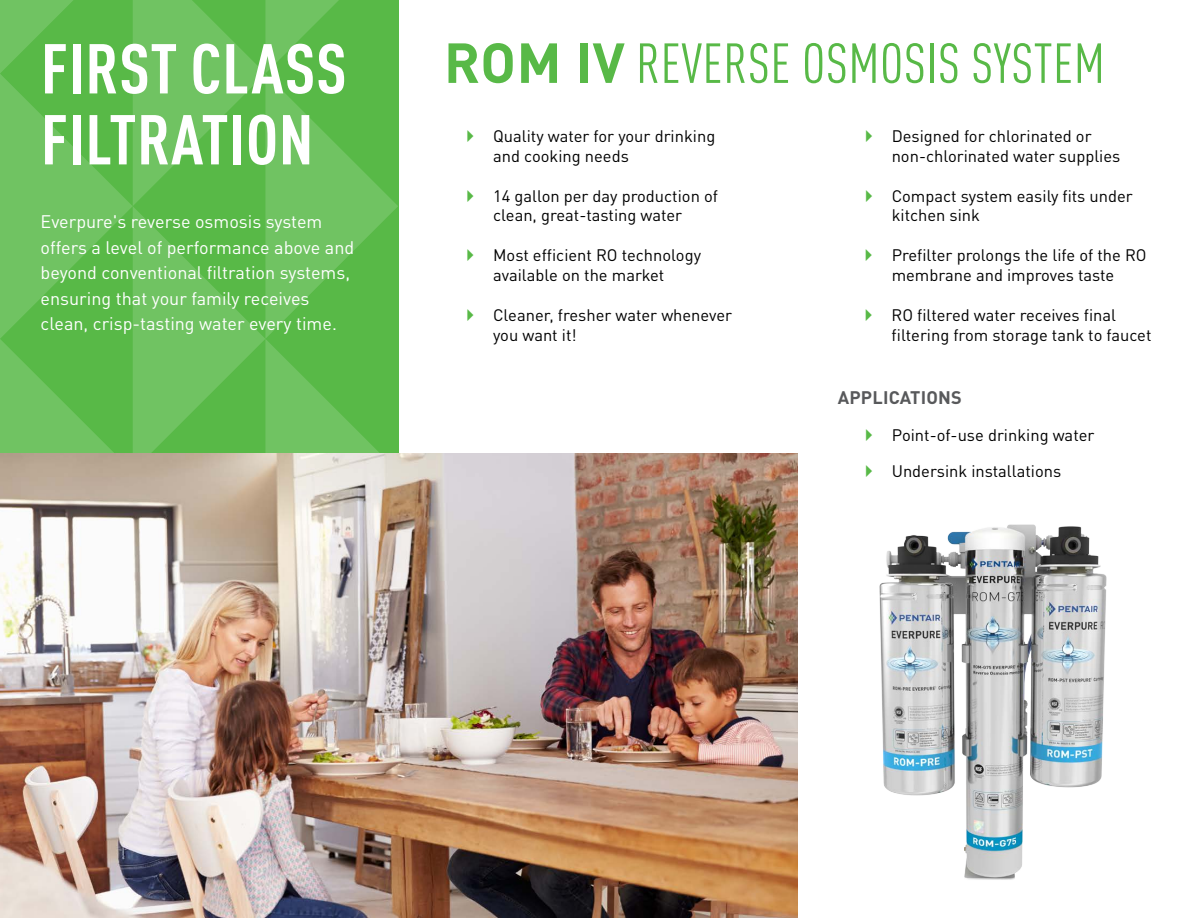
<style>
.page{position:relative;width:1189px;height:918px;background:#fff}
.page>*{position:absolute;margin:0;border:0;box-sizing:border-box;transform-origin:0 0}
.t1{font:700 condensed 69.3px/70.9px "DIN Pro";letter-spacing:.01em;color:#fff}
.t2{font:condensed 55.5px "DIN Pro";letter-spacing:.01em;color:#58b947}
.t3{font:18px/25.5px "DIN Pro";color:#fff}
.t4{font:700 18px "DIN Pro";letter-spacing:.01em;color:#58595b}
.t5{font:16.5px/19.8px "DIN Pro";color:#000}
.s1{font-weight:700;font-stretch:normal}
</style>
<div class="page">
<svg style="left:0;top:0;width:398px;height:454px;background:#63bd54"></svg>
<img style="left:0;top:454px;width:796px;height:464px">
<img style="left:879px;top:524px;width:228px;height:356px">
<h1 class="t1" style="left:41px;top:27px;width:307px">FIRST CLASS<br>FILTRATION</h1>
<p class="t3" style="left:40px;top:207px;width:315px">Everpure's reverse osmosis system offers a level of performance above and beyond conventional filtration systems, ensuring that your family receives clean, crisp-tasting water every time.</p>
<h2 class="t2" style="left:444px;top:23px;width:662px"><span class="s1">ROM IV</span> REVERSE OSMOSIS SYSTEM</h2>
<p class="t5" style="left:493px;top:124px;width:223px">Quality water for your drinking and cooking needs</p>
<p class="t5" style="left:493px;top:184px;width:226px">14 gallon per day production of clean, great-tasting water</p>
<p class="t5" style="left:493px;top:244px;width:209px">Most efficient RO technology available on the market</p>
<p class="t5" style="left:493px;top:304px;width:240px">Cleaner, fresher water whenever you want it!</p>
<p class="t5" style="left:891px;top:124px;width:230px">Designed for chlorinated or non-chlorinated water supplies</p>
<p class="t5" style="left:891px;top:184px;width:242px">Compact system easily fits under kitchen sink</p>
<p class="t5" style="left:891px;top:244px;width:256px">Prefilter prolongs the life of the RO membrane and improves taste</p>
<p class="t5" style="left:891px;top:304px;width:261px">RO filtered water receives final filtering from storage tank to faucet</p>
<p class="t4" style="left:837px;top:382px;width:125px">APPLICATIONS</p>
<p class="t5" style="left:891px;top:423px;width:204px">Point-of-use drinking water</p>
<p class="t5" style="left:891px;top:460px;width:171px">Undersink installations</p>
</div>
